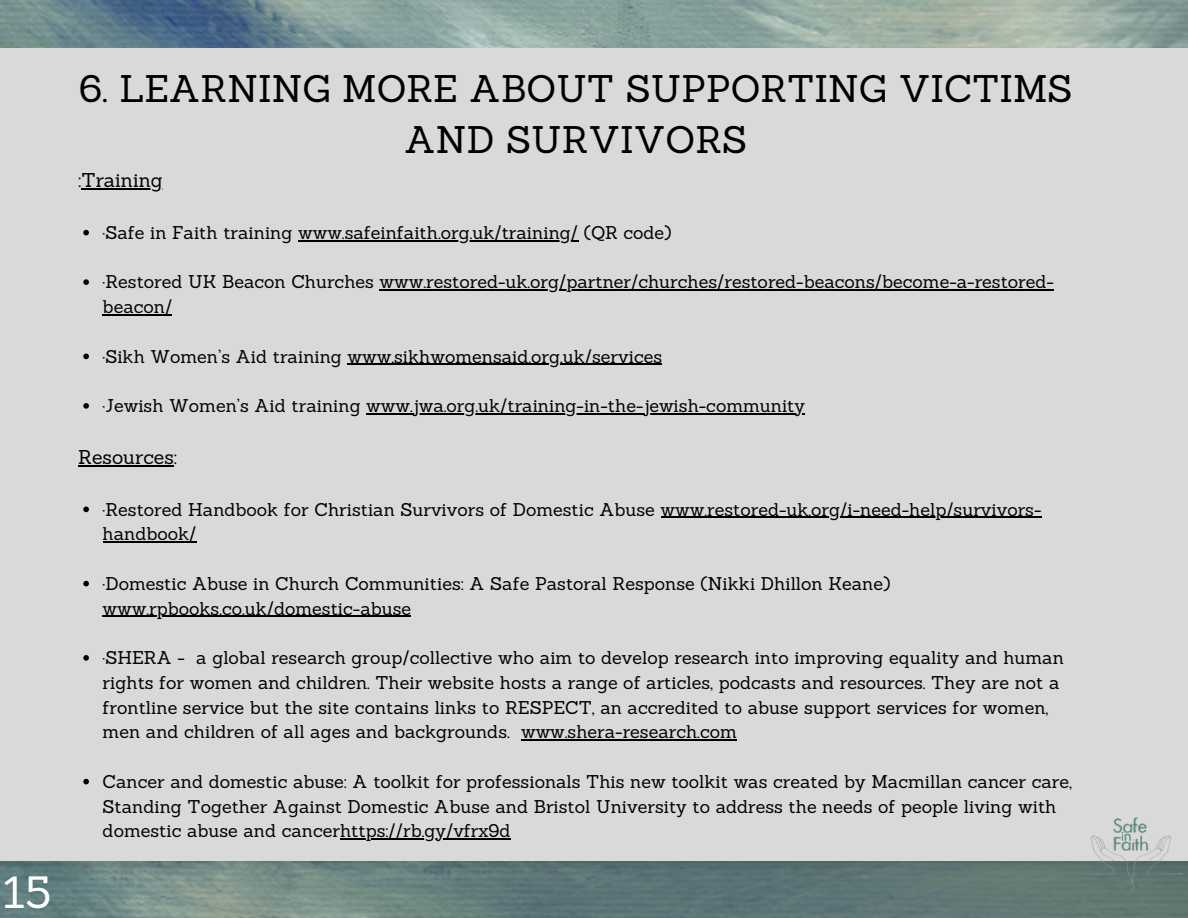
<style>
.page{position:relative;width:1188px;height:918px;background:#d9d9d9}
.page>*{position:absolute;margin:0;border:0;box-sizing:border-box;transform-origin:0 0}
.t1{font:43.8px "Sanchez";color:#fff}
.t2{font:37.5px/51.8px "Sanchez";color:#000;text-align:center}
.t3{font:19.5px "Sanchez";color:#000}
.t4{font:18px/24.8px "Sanchez";color:#000}
</style>
<div class="page">
<hr style="left:82px;top:188px;width:81px;height:1px;background:#000">
<svg style="left:83px;top:230px;width:6px;height:5px"></svg>
<hr style="left:298px;top:240px;width:280px;height:1px;background:#000">
<svg style="left:83px;top:279px;width:6px;height:6px"></svg>
<hr style="left:380px;top:289px;width:674px;height:2px;background:#000">
<hr style="left:103px;top:314px;width:69px;height:1px;background:#000">
<svg style="left:83px;top:354px;width:6px;height:5px"></svg>
<hr style="left:348px;top:364px;width:314px;height:1px;background:#000">
<svg style="left:83px;top:403px;width:6px;height:6px"></svg>
<hr style="left:366px;top:413px;width:439px;height:1px;background:#000">
<hr style="left:78px;top:465px;width:96px;height:1px;background:#000">
<svg style="left:83px;top:507px;width:6px;height:5px"></svg>
<hr style="left:661px;top:517px;width:381px;height:1px;background:#000">
<hr style="left:103px;top:541px;width:94px;height:2px;background:#000">
<svg style="left:83px;top:581px;width:6px;height:5px"></svg>
<hr style="left:103px;top:616px;width:308px;height:1px;background:#000">
<svg style="left:83px;top:655px;width:6px;height:6px"></svg>
<hr style="left:521px;top:739px;width:216px;height:2px;background:#000">
<svg style="left:83px;top:779px;width:6px;height:5px"></svg>
<hr style="left:340px;top:838px;width:171px;height:2px;background:#000">
<img style="left:0;top:0;width:1188px;height:47px">
<img style="left:1077px;top:817px;width:111px;height:90px">
<h1 class="t1" style="left:3px;top:864px;width:50px">15</h1>
<h2 class="t2" style="left:79px;top:62px;width:995px">6. LEARNING MORE ABOUT SUPPORTING VICTIMS<br>AND SURVIVORS</h2>
<p class="t3" style="left:78px;top:167px;width:86px">:Training</p>
<p class="t4" style="left:103px;top:220px;width:571px">·Safe in Faith training www.safeinfaith.org.uk/training/ (QR code)</p>
<p class="t4" style="left:103px;top:269px;width:953px">·Restored UK Beacon Churches www.restored-uk.org/partner/churches/restored-beacons/become-a-restored&shy;beacon/</p>
<p class="t4" style="left:103px;top:344px;width:561px">·Sikh Women’s Aid training www.sikhwomensaid.org.uk/services</p>
<p class="t4" style="left:103px;top:393px;width:704px">·Jewish Women’s Aid training www.jwa.org.uk/training-in-the-jewish-community</p>
<p class="t3" style="left:78px;top:444px;width:100px">Resources:</p>
<p class="t4" style="left:103px;top:497px;width:940px">·Restored Handbook for Christian Survivors of Domestic Abuse www.restored-uk.org/i-need-help/survivors&shy;handbook/</p>
<p class="t4" style="left:103px;top:571px;width:789px">·Domestic Abuse in Church Communities: A Safe Pastoral Response (Nikki Dhillon Keane) www.rpbooks.co.uk/domestic-abuse</p>
<p class="t4" style="left:103px;top:645px;width:963px">·SHERA - a global research group/collective who aim to develop research into improving equality and human rights for women and children. Their website hosts a range of articles, podcasts and resources. They are not a frontline service but the site contains links to RESPECT, an accredited to abuse support services for women, men and children of all ages and backgrounds. www.shera-research.com</p>
<p class="t4" style="left:103px;top:769px;width:971px">Cancer and domestic abuse: A toolkit for professionals This new toolkit was created by Macmillan cancer care,<br>Standing Together Against Domestic Abuse and Bristol University to address the needs of people living with domestic abuse and cancerhttps://rb.gy/vfrx9d</p>
</div>
